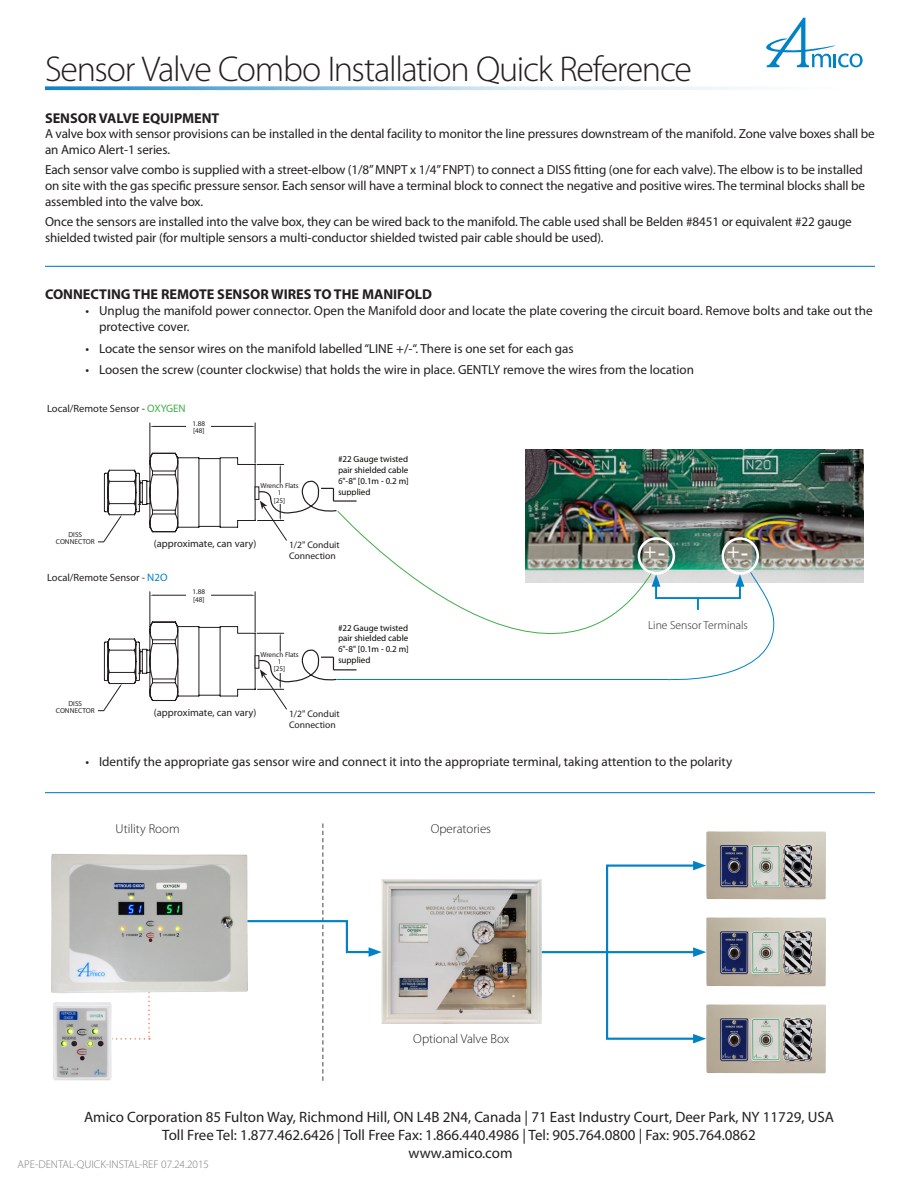
<style>
.page{position:relative;width:918px;height:1188px;background:#fff}
.page>*{position:absolute;margin:0;border:0;box-sizing:border-box;transform-origin:0 0}
.inner_subhead{font:300 36px "Myriad Pro";letter-spacing:-.04em;color:#231f20}
.t1{font:700 20.7px "Times New Roman";color:#fff}
.t2{font:15px "Myriad Pro";color:#231f20}
.Myriad_Regular_Body{font:700 14.25px "Myriad Pro";color:#231f20}
.body_text_copy{font:13.2px/15.8px "Myriad Pro";letter-spacing:-.01em;color:#231f20}
.diagram_text{font:300 12.9px "Myriad Pro";color:#231f20}
.diagram_text-2{font:300 11.7px "Myriad Pro";color:#231f20}
.t3{font:300 11.25px "Myriad Pro";color:#7a7c7f}
.t4{font:10.5px "Myriad Pro";color:#231f20}
.t5{font:9.6px "Myriad Pro";color:#231f20}
.t6{font:9px/10.8px "Myriad Pro";color:#060600;text-align:justify}
.t7{font:7.2px "Myriad Pro";color:#231f20}
.s1{font-size:10.8px;color:#40ae49}
.s2{font-size:10.8px;color:#0082c8}
</style>
<div class="page">
<svg style="left:766px;top:18px;width:97px;height:49px"></svg>
<svg style="left:45px;top:86px;width:721px;height:4px;background:#a7cfe8"></svg>
<hr style="left:45px;top:266px;width:830px;height:1px;background:#1481c5">
<hr style="left:45px;top:792px;width:830px;height:1px;background:#1481c5">
<svg style="left:98px;top:422px;width:239px;height:121px"></svg>
<hr style="left:333px;top:500px;width:24px;height:2px;background:#231f20">
<img style="left:526px;top:449px;width:338px;height:133px">
<div style="left:638px;top:537px;width:37px;height:38px;border:3px solid #fff;border-radius:50%"></div>
<div style="left:722px;top:537px;width:37px;height:38px;border:3px solid #fff;border-radius:50%"></div>
<hr style="left:540px;top:951px;width:157px;height:2px;background:#0082c5">
<svg style="left:605px;top:861px;width:100px;height:182px"></svg>
<svg style="left:112px;top:996px;width:38px;height:44px"></svg>
<img style="left:382px;top:879px;width:159px;height:145px">
<img style="left:705px;top:831px;width:121px;height:69px">
<img style="left:705px;top:917px;width:121px;height:70px">
<img style="left:705px;top:1004px;width:121px;height:70px">
<svg style="left:248px;top:824px;width:134px;height:257px"></svg>
<img style="left:51px;top:854px;width:197px;height:140px">
<img style="left:53px;top:1002px;width:59px;height:79px">
<svg style="left:98px;top:591px;width:238px;height:121px"></svg>
<img style="left:337px;top:510px;width:315px;height:61px">
<svg style="left:336px;top:571px;width:445px;height:110px"></svg>
<p class="inner_subhead" style="left:45px;top:47px;width:648px">Sensor Valve Combo Installation Quick Reference</p>
<p class="Myriad_Regular_Body" style="left:45px;top:109px;width:176px">SENSOR VALVE EQUIPMENT</p>
<p class="body_text_copy" style="left:45px;top:126px;width:831px">A valve box with sensor provisions can be installed in the dental facility to monitor the line pressures downstream of the manifold. Zone valve boxes shall be an Amico Alert-1 series.</p>
<p class="body_text_copy" style="left:45px;top:162px;width:822px">Each sensor valve combo is supplied with a street-elbow (1/8” MNPT x 1/4” FNPT) to connect a DISS fitting (one for each valve). The elbow is to be installed on site with the gas specific pressure sensor. Each sensor will have a terminal block to connect the negative and positive wires. The terminal blocks shall be assembled into the valve box.</p>
<p class="body_text_copy" style="left:45px;top:214px;width:808px">Once the sensors are installed into the valve box, they can be wired back to the manifold. The cable used shall be Belden #8451 or equivalent #22 gauge shielded twisted pair (for multiple sensors a multi-conductor shielded twisted pair cable should be used).</p>
<p class="Myriad_Regular_Body" style="left:45px;top:285px;width:389px">CONNECTING THE REMOTE SENSOR WIRES TO THE MANIFOLD</p>
<p class="body_text_copy" style="left:99px;top:303px;width:775px;text-indent:-14px">• Unplug the manifold power connector. Open the Manifold door and locate the plate covering the circuit board. Remove bolts and take out the protective cover.</p>
<p class="body_text_copy" style="left:86px;top:340px;width:490px">• Locate the sensor wires on the manifold labelled “LINE +/-“. There is one set for each gas</p>
<p class="body_text_copy" style="left:86px;top:362px;width:610px">• Loosen the screw (counter clockwise) that holds the wire in place. GENTLY remove the wires from the location</p>
<p class="t4" style="left:47px;top:402px;width:140px">Local/Remote Sensor - <span class="s1">OXYGEN</span></p>
<p class="t7" style="left:193px;top:419px;width:14px">1.88</p>
<p class="t7" style="left:193px;top:426px;width:13px">[48]</p>
<p class="t7" style="left:260px;top:481px;width:40px">Wrench Flats</p>
<p class="t7" style="left:278px;top:488px;width:5px">1</p>
<p class="t7" style="left:274px;top:496px;width:13px">[25]</p>
<p class="t6" style="left:338px;top:454px;width:72px">#22 Gauge twisted pair shielded cable 6"-8" [0.1m - 0.2 m] supplied</p>
<p class="t7" style="left:68px;top:530px;width:15px">DISS</p>
<p class="t7" style="left:56px;top:537px;width:40px">CONNECTOR</p>
<p class="t4" style="left:154px;top:537px;width:104px">(approximate, can vary)</p>
<p class="t4" style="left:47px;top:571px;width:122px">Local/Remote Sensor - <span class="s2">N2O</span></p>
<p class="t7" style="left:193px;top:587px;width:14px">1.88</p>
<p class="t7" style="left:193px;top:595px;width:13px">[48]</p>
<p class="t5" style="left:289px;top:539px;width:52px">1/2" Conduit</p>
<p class="t5" style="left:289px;top:550px;width:48px">Connection</p>
<p class="t7" style="left:68px;top:699px;width:15px">DISS</p>
<p class="t7" style="left:56px;top:706px;width:40px">CONNECTOR</p>
<p class="t7" style="left:260px;top:650px;width:40px">Wrench Flats</p>
<p class="t7" style="left:278px;top:657px;width:5px">1</p>
<p class="t7" style="left:274px;top:665px;width:13px">[25]</p>
<p class="t6" style="left:338px;top:622px;width:72px">#22 Gauge twisted pair shielded cable 6"-8" [0.1m - 0.2 m] supplied</p>
<p class="t4" style="left:154px;top:706px;width:104px">(approximate, can vary)</p>
<p class="t5" style="left:289px;top:708px;width:52px">1/2" Conduit</p>
<p class="t5" style="left:289px;top:719px;width:48px">Connection</p>
<p class="t1" style="left:644px;top:537px;width:22px">+-</p>
<p class="t1" style="left:727px;top:537px;width:22px">+-</p>
<p class="diagram_text-2" style="left:648px;top:618px;width:101px">Line Sensor Terminals</p>
<p class="body_text_copy" style="left:86px;top:754px;width:648px">• Identify the appropriate gas sensor wire and connect it into the appropriate terminal, taking attention to the polarity</p>
<p class="diagram_text" style="left:116px;top:821px;width:66px">Utility Room</p>
<p class="diagram_text" style="left:431px;top:821px;width:62px">Operatories</p>
<p class="diagram_text" style="left:413px;top:1031px;width:98px">Optional Valve Box</p>
<p class="t2" style="left:84px;top:1108px;width:751px">Amico Corporation 85 Fulton Way, Richmond Hill, ON L4B 2N4, Canada | 71 East Industry Court, Deer Park, NY 11729, USA</p>
<p class="t2" style="left:162px;top:1126px;width:595px">Toll Free Tel: 1.877.462.6426 | Toll Free Fax: 1.866.440.4986 | Tel: 905.764.0800 | Fax: 905.764.0862</p>
<p class="t2" style="left:408px;top:1144px;width:106px">www.amico.com</p>
<p class="t3" style="left:18px;top:1157px;width:193px">APE-DENTAL-QUICK-INSTAL-REF 07.24.2015</p>
</div>
